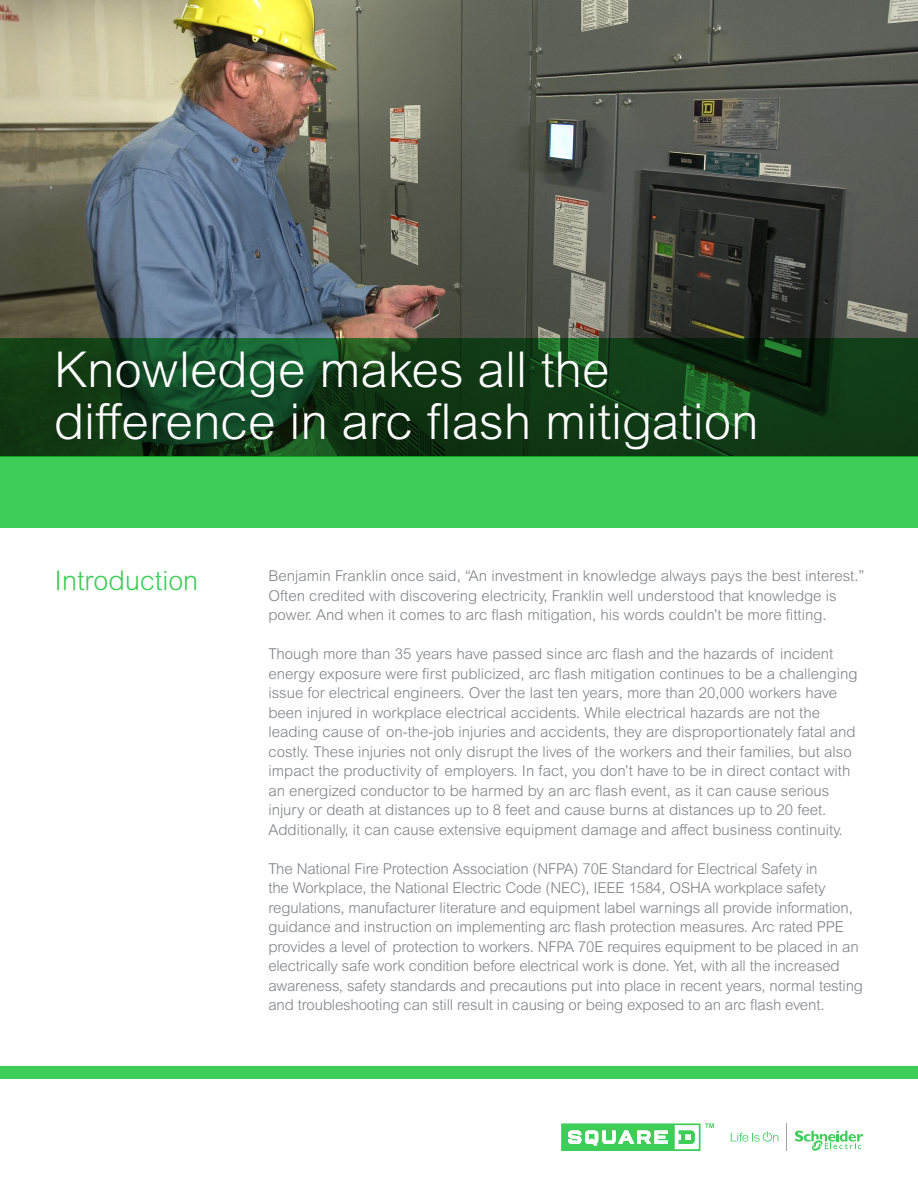
<style>
.page{position:relative;width:918px;height:1188px;background:#fff}
.page>*{position:absolute;margin:0;border:0;box-sizing:border-box;transform-origin:0 0}
.t1{font:300 49.5px/52.5px "Arial MT Pro";color:#fff}
.t2{font:300 27px "Arial Rounded MT Pro";color:#3dcd58}
.t3{font:300 15px/19.5px "Arial MT Pro";color:#808285}
</style>
<div class="page">
<img style="left:0;top:0;width:918px;height:338px">
<div style="left:0;top:1066px;width:918px;height:13px;background:#3dcd58"></div>
<svg style="left:731px;top:1132px;width:47px;height:10px"></svg>
<svg style="left:795px;top:1130px;width:68px;height:21px"></svg>
<svg style="left:786px;top:1124px;width:1px;height:27px"></svg>
<svg style="left:561px;top:1123px;width:153px;height:28px"></svg>
<div style="left:0;top:457px;width:918px;height:71px;background:#3dcd58"></div>
<svg style="left:0;top:338px;width:918px;height:119px;background:#113d18"></svg>
<p class="t1" style="left:54px;top:344px;width:706px">Knowledge makes all the difference in arc flash mitigation</p>
<p class="t2" style="left:55px;top:565px;width:145px">Introduction</p>
<p class="t3" style="left:268px;top:566px;width:597px">Benjamin Franklin once said, “An investment in knowledge always pays the best interest.”<br>Often credited with discovering electricity, Franklin well understood that knowledge is power. And when it comes to arc flash mitigation, his words couldn’t be more fitting.</p>
<p class="t3" style="left:268px;top:644px;width:591px">Though more than 35 years have passed since arc flash and the hazards of incident energy exposure were first publicized, arc flash mitigation continues to be a challenging issue for electrical engineers. Over the last ten years, more than 20,000 workers have been injured in workplace electrical accidents. While electrical hazards are not the leading cause of on-the-job injuries and accidents, they are disproportionately fatal and costly. These injuries not only disrupt the lives of the workers and their families, but also impact the productivity of employers. In fact, you don’t have to be in direct contact with an energized conductor to be harmed by an arc flash event, as it can cause serious injury or death at distances up to 8 feet and cause burns at distances up to 20 feet.<br>Additionally, it can cause extensive equipment damage and affect business continuity.</p>
<p class="t3" style="left:268px;top:859px;width:596px">The National Fire Protection Association (NFPA) 70E Standard for Electrical Safety in<br>the Workplace, the National Electric Code (NEC), IEEE 1584, OSHA workplace safety regulations, manufacturer literature and equipment label warnings all provide information, guidance and instruction on implementing arc flash protection measures. Arc rated PPE provides a level of protection to workers. NFPA 70E requires equipment to be placed in an electrically safe work condition before electrical work is done. Yet, with all the increased awareness, safety standards and precautions put into place in recent years, normal testing and troubleshooting can still result in causing or being exposed to an arc flash event.</p>
</div>
